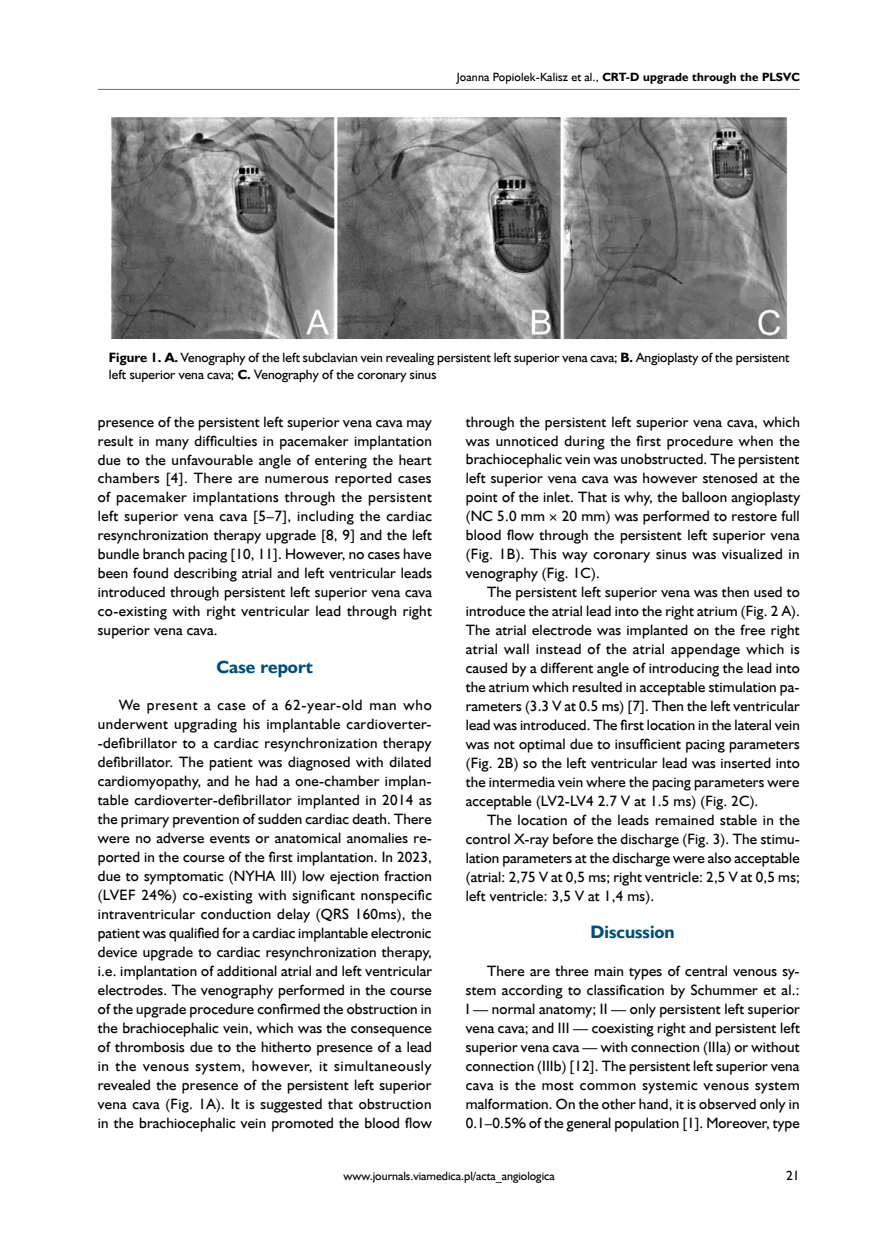
<style>
.page{position:relative;width:872px;height:1234px;background:#fff}
.page>*{position:absolute;margin:0;border:0;box-sizing:border-box;transform-origin:0 0}
.t1{font:700 18px "Humanst 521 EU";color:#004d77}
.t2{font:15px/18.9px "Humanst 521 EU";letter-spacing:.015em;color:#000;text-align:justify}
.t3{font:13.5px/16.5px "Humanst 521 EU";color:#000}
.t4{font:12px "Humanst 521 EU";color:#000}
.s1{font-weight:700}
</style>
<div class="page">
<hr style="left:98px;top:89px;width:701px;height:1px;background:#6f7070">
<img style="left:111px;top:117px;width:676px;height:222px">
<p class="t4" style="left:457px;top:69px;width:344px">Joanna Popiolek-Kalisz et al., <span class="s1">CRT-D upgrade through the PLSVC</span></p>
<p class="t3" style="left:109px;top:349px;width:682px"><span class="s1">Figure 1. A.</span> Venography of the left subclavian vein revealing persistent left superior vena cava; <span class="s1">B.</span> Angioplasty of the persistent left superior vena cava; <span class="s1">C.</span> Venography of the coronary sinus</p>
<p class="t2" style="left:98px;top:412px;width:336px">presence of the persistent left superior vena cava may result in many difficulties in pacemaker implantation due to the unfavourable angle of entering the heart chambers [4]. There are numerous reported cases of pacemaker implantations through the persistent left superior vena cava [5–7], including the cardiac resynchronization therapy upgrade [8, 9] and the left bundle branch pacing [10, 11]. However, no cases have been found describing atrial and left ventricular leads introduced through persistent left superior vena cava co-existing with right ventricular lead through right superior vena cava.</p>
<p class="t1" style="left:217px;top:655px;width:98px">Case report</p>
<p class="t2" style="left:98px;top:695px;width:336px;text-indent:21px">We present a case of a 62-year-old man who underwent upgrading his implantable cardioverter--defibrillator to a cardiac resynchronization therapy defibrillator. The patient was diagnosed with dilated cardiomyopathy, and he had a one-chamber implan&shy;table cardioverter-defibrillator implanted in 2014 as the primary prevention of sudden cardiac death. There were no adverse events or anatomical anomalies re&shy;ported in the course of the first implantation. In 2023, due to symptomatic (NYHA III) low ejection fraction (LVEF 24%) co-existing with significant nonspecific intraventricular conduction delay (QRS 160ms), the patient was qualified for a cardiac implantable electronic device upgrade to cardiac resynchronization therapy, i.e. implantation of additional atrial and left ventricular electrodes. The venography performed in the course of the upgrade procedure confirmed the obstruction in the brachiocephalic vein, which was the consequence of thrombosis due to the hitherto presence of a lead in the venous system, however, it simultaneously revealed the presence of the persistent left superior vena cava (Fig. 1A). It is suggested that obstruction in the brachiocephalic vein promoted the blood flow</p>
<p class="t2" style="left:466px;top:412px;width:336px">through the persistent left superior vena cava, which was unnoticed during the first procedure when the brachiocephalic vein was unobstructed. The persistent left superior vena cava was however stenosed at the point of the inlet. That is why, the balloon angioplasty (NC 5.0 mm 20 mm) was performed to restore full blood flow through the persistent left superior vena (Fig. 1B). This way coronary sinus was visualized in venography (Fig. 1C).</p>
<p class="t2" style="left:466px;top:582px;width:336px;text-indent:21px">The persistent left superior vena was then used to introduce the atrial lead into the right atrium (Fig. 2 A).<br>The atrial electrode was implanted on the free right atrial wall instead of the atrial appendage which is caused by a different angle of introducing the lead into the atrium which resulted in acceptable stimulation pa&shy;rameters (3.3 V at 0.5 ms) [7]. Then the left ventricular lead was introduced. The first location in the lateral vein was not optimal due to insufficient pacing parameters (Fig. 2B) so the left ventricular lead was inserted into the intermedia vein where the pacing parameters were acceptable (LV2-LV4 2.7 V at 1.5 ms) (Fig. 2C).</p>
<p class="t2" style="left:466px;top:809px;width:336px;text-indent:21px">The location of the leads remained stable in the control X-ray before the discharge (Fig. 3). The stimu&shy;lation parameters at the discharge were also acceptable (atrial: 2,75 V at 0,5 ms; right ventricle: 2,5 V at 0,5 ms; left ventricle: 3,5 V at 1,4 ms).</p>
<p class="t1" style="left:590px;top:920px;width:86px">Discussion</p>
<p class="t2" style="left:466px;top:961px;width:336px;text-indent:21px">There are three main types of central venous sy&shy;stem according to classification by Schummer et al.:<br>I — normal anatomy; II — only persistent left superior vena cava; and III — coexisting right and persistent left superior vena cava — with connection (IIIa) or without connection (IIIb) [12]. The persistent left superior vena cava is the most common systemic venous system malformation. On the other hand, it is observed only in 0.1–0.5% of the general population [1]. Moreover, type</p>
<p class="t4" style="left:344px;top:1167px;width:212px">www.journals.viamedica.pl/acta_angiologica</p>
<p class="t3" style="left:786px;top:1166px;width:15px">21</p>
</div>
